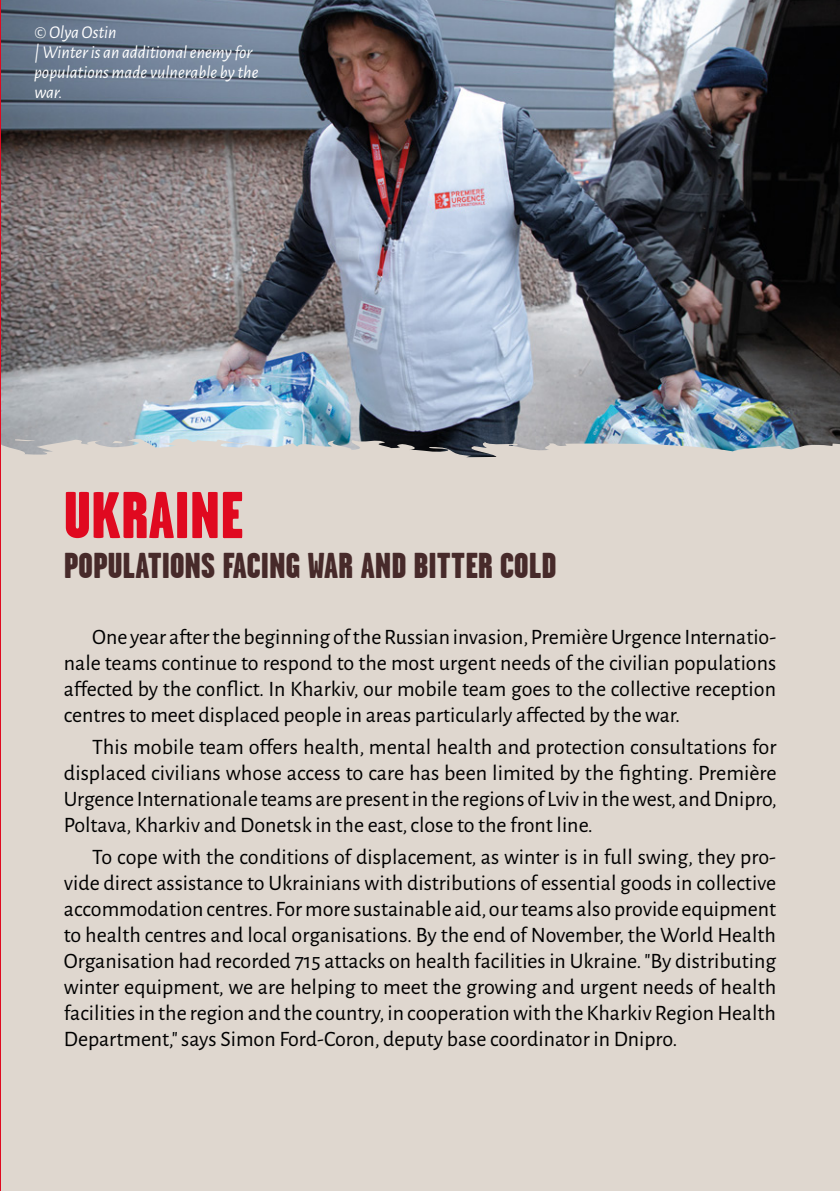
<style>
.page{position:relative;width:840px;height:1191px;background:#fff}
.page>*{position:absolute;margin:0;border:0;box-sizing:border-box;transform-origin:0 0}
.t1{font:900 66px "Garage Gothic";color:#e00920}
.t2{font:900 36px "Garage Gothic";color:#472a2a}
.t3{font:22px/26px "Alegreya Sans";color:#000;text-align:justify}
.t4{font:italic 18px/20px "Alegreya Sans";color:#fff}
</style>
<div class="page">
<img style="left:1px;top:0;width:838px;height:437px">
<img style="left:839px;top:0;width:1px;height:544px">
<svg style="left:12px;top:437px;width:24px;height:5px"></svg>
<svg style="left:112px;top:441px;width:14px;height:2px"></svg>
<div style="left:1px;top:451px;width:810px;height:740px;background:#dfd7cf"></div>
<svg style="left:105px;top:465px;width:3px;height:4px"></svg>
<div style="left:811px;top:443px;width:28px;height:748px;background:#dfd7cf"></div>
<hr style="left:0;top:0;width:1px;height:1191px;background:#e00920">
<p class="t4" style="left:34px;top:21px;width:226px">© Olya Ostin<br>| Winter is an additional enemy for populations made vulnerable by the war.</p>
<h1 class="t1" style="left:64px;top:478px;width:181px">UKRAINE</h1>
<h2 class="t2" style="left:64px;top:545px;width:494px">POPULATIONS FACING WAR AND BITTER COLD</h2>
<p class="t3" style="left:64px;top:623px;width:713px;text-indent:28px">One year after the beginning of the Russian invasion, Première Urgence Internatio&shy;nale teams continue to respond to the most urgent needs of the civilian populations affected by the conflict. In Kharkiv, our mobile team goes to the collective reception centres to meet displaced people in areas particularly affected by the war.</p>
<p class="t3" style="left:64px;top:732px;width:714px;text-indent:28px">This mobile team offers health, mental health and protection consultations for displaced civilians whose access to care has been limited by the fighting. Première Urgence Internationale teams are present in the regions of Lviv in the west, and Dnipro, Poltava, Kharkiv and Donetsk in the east, close to the front line.</p>
<p class="t3" style="left:64px;top:842px;width:713px;text-indent:28px">To cope with the conditions of displacement, as winter is in full swing, they pro&shy;vide direct assistance to Ukrainians with distributions of essential goods in collective accommodation centres. For more sustainable aid, our teams also provide equipment to health centres and local organisations. By the end of November, the World Health Organisation had recorded 715 attacks on health facilities in Ukraine. "By distributing winter equipment, we are helping to meet the growing and urgent needs of health facilities in the region and the country, in cooperation with the Kharkiv Region Health Department," says Simon Ford-Coron, deputy base coordinator in Dnipro.</p>
</div>
